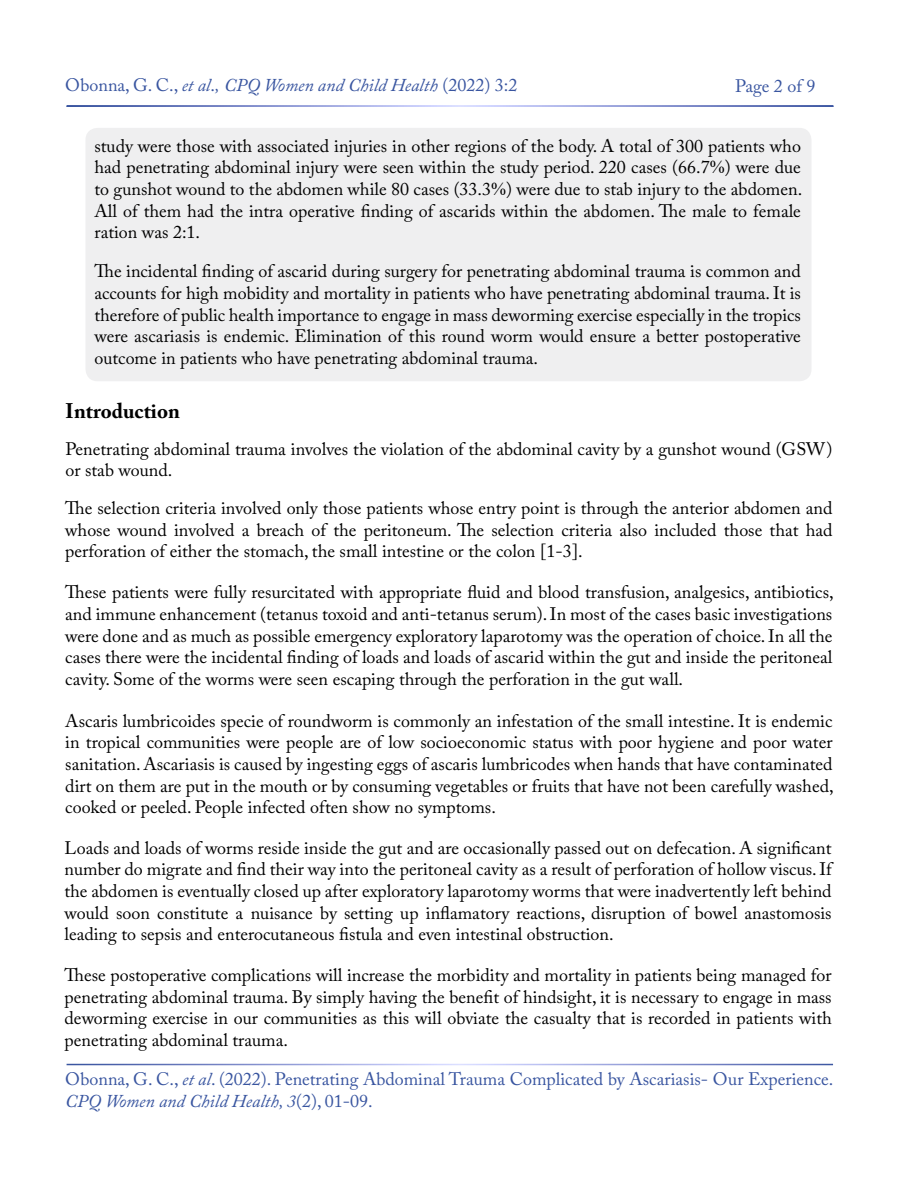
<style>
.page{position:relative;width:900px;height:1200px;background:#fff}
.page>*{position:absolute;margin:0;border:0;box-sizing:border-box;transform-origin:0 0}
.t1{font:700 21px "Adobe Caslon Pro";color:#000}
.t2{font:18px/21.6px "Adobe Caslon Pro";color:#000;text-align:justify}
.t3{font:18px/21.6px "Adobe Caslon Pro";color:#3955a0}
.t4{font:italic 18px "Adobe Caslon Pro";color:#3955a0}
.s1{font-style:normal}
.s2{font-family:"Times New Roman"}
.s3{font-style:italic}
</style>
<div class="page">
<div style="left:86px;top:128px;width:726px;height:253px;background:#efeff0;border-radius:12px"></div>
<p class="t4" style="left:65px;top:74px;width:454px"><span class="s1">Obonna, G. C.,</span> et al<span class="s1">.</span>, CPQ Women and Child Health <span class="s1">(2022) 3:2</span></p>
<p class="t3" style="left:735px;top:75px;width:82px">Page 2 of 9</p>
<p class="t2" style="left:95px;top:135px;width:709px">study were those with associated injuries in other regions of the body. A total of 300 patients who had penetrating abdominal injury were seen within the study period. 220 cases (66.7<span class="s2">%</span>) were due to gunshot wound to the abdomen while 80 cases (33.3<span class="s2">%</span>) were due to stab injury to the abdomen.<br>All of them had the intra operative finding of ascarids within the abdomen. The male to female ration was 2:1.</p>
<p class="t2" style="left:95px;top:260px;width:708px">The incidental finding of ascarid during surgery for penetrating abdominal trauma is common and accounts for high mobidity and mortality in patients who have penetrating abdominal trauma. It is therefore of public health importance to engage in mass deworming exercise especially in the tropics were ascariasis is endemic. Elimination of this round worm would ensure a better postoperative outcome in patients who have penetrating abdominal trauma.</p>
<p class="t1" style="left:65px;top:398px;width:116px">Introduction</p>
<p class="t2" style="left:66px;top:438px;width:769px">Penetrating abdominal trauma involves the violation of the abdominal cavity by a gunshot wound (GSW) or stab wound.</p>
<p class="t2" style="left:65px;top:497px;width:769px">The selection criteria involved only those patients whose entry point is through the anterior abdomen and whose wound involved a breach of the peritoneum. The selection criteria also included those that had perforation of either the stomach, the small intestine or the colon [1-3].</p>
<p class="t2" style="left:65px;top:581px;width:770px">These patients were fully resurcitated with appropriate fluid and blood transfusion, analgesics, antibiotics, and immune enhancement (tetanus toxoid and anti-tetanus serum). In most of the cases basic investigations were done and as much as possible emergency exploratory laparotomy was the operation of choice. In all the cases there were the incidental finding of loads and loads of ascarid within the gut and inside the peritoneal cavity. Some of the worms were seen escaping through the perforation in the gut wall.</p>
<p class="t2" style="left:65px;top:710px;width:770px">Ascaris lumbricoides specie of roundworm is commonly an infestation of the small intestine. It is endemic in tropical communities were people are of low socioeconomic status with poor hygiene and poor water sanitation. Ascariasis is caused by ingesting eggs of ascaris lumbricodes when hands that have contaminated dirt on them are put in the mouth or by consuming vegetables or fruits that have not been carefully washed, cooked or peeled. People infected often show no symptoms.</p>
<p class="t2" style="left:64px;top:837px;width:769px">Loads and loads of worms reside inside the gut and are occasionally passed out on defecation. A significant number do migrate and find their way into the peritoneal cavity as a result of perforation of hollow viscus. If the abdomen is eventually closed up after exploratory laparotomy worms that were inadvertently left behind would soon constitute a nuisance by setting up inflamatory reactions, disruption of bowel anastomosis leading to sepsis and enterocutaneous fistula and even intestinal obstruction.</p>
<p class="t2" style="left:65px;top:964px;width:769px">These postoperative complications will increase the morbidity and mortality in patients being managed for penetrating abdominal trauma. By simply having the benefit of hindsight, it is necessary to engage in mass deworming exercise in our communities as this will obviate the casualty that is recorded in patients with penetrating abdominal trauma.</p>
<p class="t3" style="left:65px;top:1068px;width:770px">Obonna, G. C., <span class="s3">et al</span>. (2022). Penetrating Abdominal Trauma Complicated by Ascariasis- Our Experience.<br><span class="s3">CPQ Women and Child Health, 3</span>(2), 01-09.</p>
</div>
